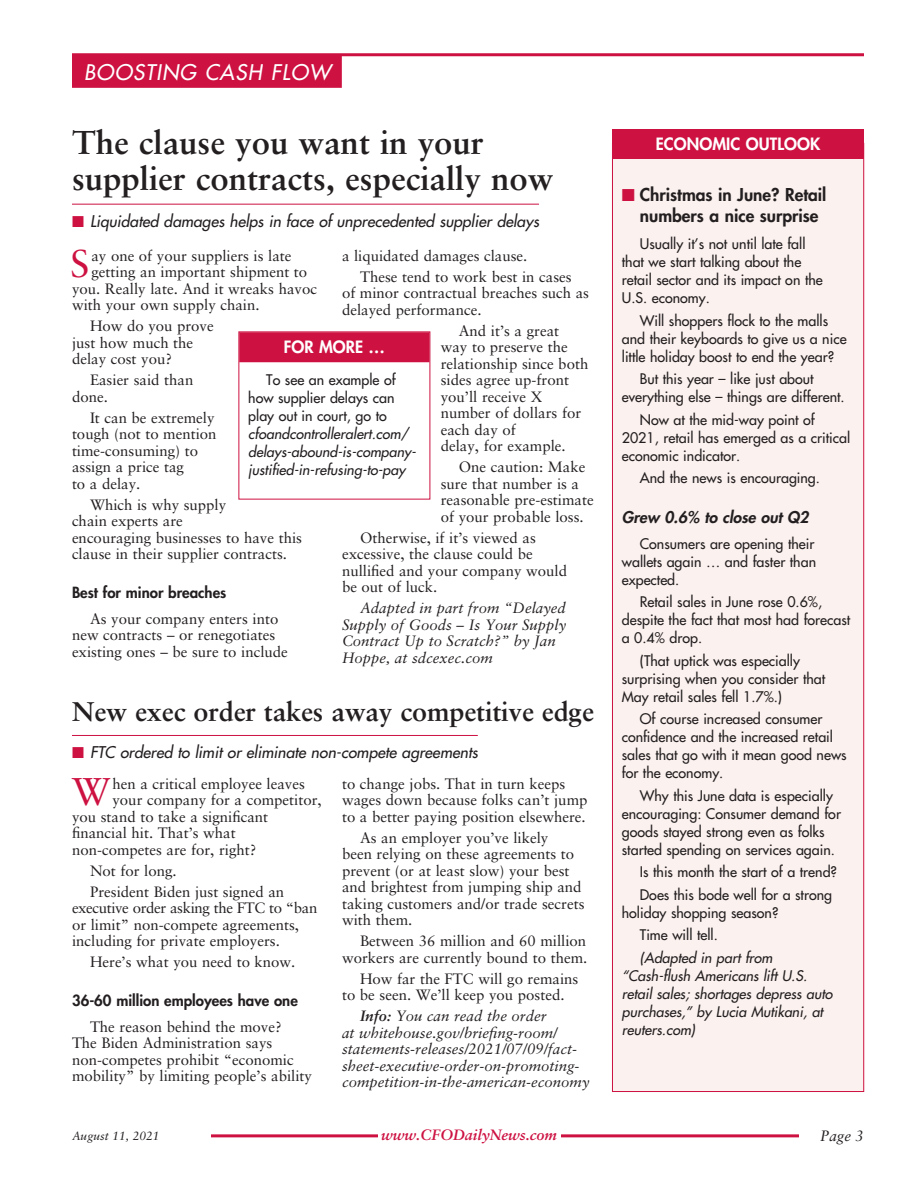
<style>
.page{position:relative;width:918px;height:1188px;background:#fff}
.page>*{position:absolute;margin:0;border:0;box-sizing:border-box;transform-origin:0 0}
._1a_Copy-drop_charac{font:38.7px "Sabon";color:#cd1141}
.Major_Headline{font:700 33px/36px "Sabon";color:#231f20}
.Minor_Headline{font:700 27px "Sabon";letter-spacing:-.005em;color:#231f20}
.Department_Head{font:italic 21px "Futura";letter-spacing:.05em;color:#fff}
._7__Sidebar_headline{font:800 17.25px/21px "Futura";color:#231f20;text-align:center}
._9__sidebar_cap{font:800 16.5px "Futura";letter-spacing:.005em;color:#fff}
.Kicker__Story{font:italic 15.75px "Futura";color:#231f20}
._8__Sidebar_sub-head{font:italic 800 15.75px "Futura";color:#231f20}
._1___Copy{font:15px/16.5px "Sabon";color:#231f20}
._4__credit{font:italic 15px/16.5px "Sabon";color:#231f20}
._1a_Copy-drop_charac-2{font:15px "Sabon";color:#231f20}
._2__Copy_Sub-Head{font:800 15px "Futura";color:#231f20}
.t1{font:italic 700 15px "Sabon";color:#cd1141}
._5__Sidebar_Copy{font:14.25px/18px "Futura";color:#231f20}
._5__Sidebar_Copy-2{font:italic 14.25px/18px "Futura";color:#231f20}
._6a_Sidebar_Source{font:italic 14.25px/18px "Futura";color:#231f20}
.t2{font:italic 12px "Sabon";color:#231f20}
.s1{color:#cd1141}
.s2{font-style:normal}
.s3{font-weight:700}
</style>
<div class="page">
<div style="left:72px;top:55px;width:270px;height:33px;background:#cd1141"></div>
<hr style="left:72px;top:53px;width:792px;height:3px;background:#cd1141">
<div style="left:612px;top:143px;width:252px;height:949px;background:#fbf1ef"></div>
<hr style="left:72px;top:204px;width:467px;height:1px;background:#cd1141">
<hr style="left:72px;top:735px;width:406px;height:1px;background:#cd1141">
<div style="left:612px;top:129px;width:252px;height:30px;background:#cd1141"></div>
<hr style="left:72px;top:1134px;width:792px;height:3px;background:#cd1141">
<div style="left:800px;top:1120px;width:64px;height:30px;background:#fff"></div>
<div style="left:72px;top:1120px;width:138px;height:31px;background:#fff"></div>
<div style="left:378px;top:1123px;width:182px;height:21px;background:#fff"></div>
<div style="left:239px;top:332px;width:191px;height:30px;background:#cd1141"></div>
<div style="left:238px;top:332px;width:192px;height:168px;border:1px solid #cd1141"></div>
<p class="Department_Head" style="left:84px;top:59px;width:248px">BOOSTING CASH FLOW</p>
<p class="Major_Headline" style="left:72px;top:123px;width:483px">The clause you want in your supplier contracts, especially now</p>
<p class="Kicker__Story" style="left:72px;top:211px;width:469px"><span class="s1">■</span> Liquidated damages helps in face of unprecedented supplier delays</p>
<p class="_1a_Copy-drop_charac" style="left:70px;top:241px;width:21px">S</p>
<p class="_1a_Copy-drop_charac-2" style="left:91px;top:246px;width:202px">ay one of your suppliers is late</p>
<p class="_1___Copy" style="left:342px;top:247px;width:187px">a liquidated damages clause.</p>
<p class="_1___Copy" style="left:342px;top:268px;width:249px;text-indent:18px">These tend to work best in cases<br>of minor contractual breaches such as delayed performance.</p>
<p class="_1___Copy" style="left:441px;top:322px;width:149px;text-indent:18px">And it’s a great way to preserve the relationship since both sides agree up-front you’ll receive X number of dollars for each day of<br>delay, for example.</p>
<p class="_1___Copy" style="left:441px;top:458px;width:154px;text-indent:18px">One caution: Make sure that number is a reasonable pre-estimate</p>
<p class="_1___Copy" style="left:441px;top:508px;width:144px">of your probable loss.</p>
<p class="_1___Copy" style="left:342px;top:529px;width:227px;text-indent:18px">Otherwise, if it’s viewed as excessive, the clause could be nullified and your company would be out of luck.</p>
<p class="_4__credit" style="left:342px;top:600px;width:226px;text-indent:18px">Adapted in part from “Delayed<br>Supply of Goods – Is Your Supply<br>Contract Up to Scratch?” by Jan<br>Hoppe, at sdcexec.com</p>
<p class="_1a_Copy-drop_charac-2" style="left:91px;top:263px;width:217px">getting an important shipment to</p>
<p class="_1a_Copy-drop_charac-2" style="left:72px;top:279px;width:247px">you. Really late. And it wreaks havoc</p>
<p class="_1a_Copy-drop_charac-2" style="left:72px;top:296px;width:189px">with your own supply chain.</p>
<p class="_1___Copy" style="left:72px;top:317px;width:143px;text-indent:18px">How do you prove just how much the delay cost you?</p>
<p class="_1___Copy" style="left:72px;top:371px;width:123px;text-indent:18px">Easier said than done.</p>
<p class="_1___Copy" style="left:72px;top:409px;width:146px;text-indent:18px">It can be extremely tough (not to mention time-consuming) to assign a price tag<br>to a delay.</p>
<p class="_1___Copy" style="left:72px;top:496px;width:232px;text-indent:18px">Which is why supply<br>chain experts are<br>encouraging businesses to have this clause in their supplier contracts.</p>
<p class="_2__Copy_Sub-Head" style="left:72px;top:583px;width:156px">Best for minor breaches</p>
<p class="_1___Copy" style="left:72px;top:610px;width:217px;text-indent:18px">As your company enters into new contracts – or renegotiates existing ones – be sure to include</p>
<p class="_9__sidebar_cap" style="left:284px;top:337px;width:103px">FOR MORE …</p>
<p class="_5__Sidebar_Copy-2" style="left:248px;top:371px;width:169px;text-indent:18px"><span class="s2">To see an example of how supplier delays can play out in court, go to </span>cfoandcontrolleralert.com/ delays-abound-is-company&shy;justified-in-refusing-to-pay</p>
<p class="Minor_Headline" style="left:72px;top:695px;width:523px">New exec order takes away competitive edge</p>
<p class="Kicker__Story" style="left:72px;top:743px;width:407px"><span class="s1">■</span> FTC ordered to limit or eliminate non-compete agreements</p>
<p class="_1a_Copy-drop_charac" style="left:72px;top:769px;width:40px">W</p>
<p class="_1a_Copy-drop_charac-2" style="left:112px;top:774px;width:194px">hen a critical employee leaves</p>
<p class="_1a_Copy-drop_charac-2" style="left:112px;top:791px;width:211px">your company for a competitor,</p>
<p class="_1a_Copy-drop_charac-2" style="left:72px;top:807px;width:198px">you stand to take a significant</p>
<p class="_1a_Copy-drop_charac-2" style="left:72px;top:824px;width:165px">financial hit. That’s what</p>
<p class="_1a_Copy-drop_charac-2" style="left:72px;top:840px;width:186px">non-competes are for, right?</p>
<p class="_1___Copy" style="left:90px;top:862px;width:88px">Not for long.</p>
<p class="_1___Copy" style="left:72px;top:883px;width:247px;text-indent:18px">President Biden just signed an executive order asking the FTC to “ban or limit” non-compete agreements, including for private employers.</p>
<p class="_1___Copy" style="left:90px;top:953px;width:207px">Here’s what you need to know.</p>
<p class="_2__Copy_Sub-Head" style="left:72px;top:991px;width:227px">36-60 million employees have one</p>
<p class="_1___Copy" style="left:72px;top:1018px;width:242px;text-indent:18px">The reason behind the move?<br>The Biden Administration says non-competes prohibit “economic mobility” by limiting people’s ability</p>
<p class="_1___Copy" style="left:342px;top:775px;width:247px">to change jobs. That in turn keeps wages down because folks can’t jump to a better paying position elsewhere.</p>
<p class="_1___Copy" style="left:342px;top:829px;width:244px;text-indent:18px">As an employer you’ve likely<br>been relying on these agreements to prevent (or at least slow) your best and brightest from jumping ship and taking customers and/or trade secrets with them.</p>
<p class="_1___Copy" style="left:342px;top:932px;width:247px;text-align:right">Between 36 million and 60 million workers are currently bound to them.</p>
<p class="_1___Copy" style="left:342px;top:970px;width:238px;text-indent:18px">How far the FTC will go remains to be seen. We’ll keep you posted.</p>
<p class="_4__credit" style="left:342px;top:1008px;width:249px;text-indent:18px"><span class="s3">Info:</span> You can read the order<br>at whitehouse.gov/briefing-room/ statements-releases/2021/07/09/fact&shy;sheet-executive-order-on-promoting&shy;competition-in-the-american-economy</p>
<p class="_9__sidebar_cap" style="left:656px;top:133px;width:166px">ECONOMIC OUTLOOK</p>
<p class="_7__Sidebar_headline" style="left:622px;top:184px;width:206px"><span class="s1">■</span> Christmas in June? Retail numbers a nice surprise</p>
<p class="_5__Sidebar_Copy" style="left:622px;top:235px;width:202px;text-indent:18px">Usually it’s not until late fall that we start talking about the retail sector and its impact on the<br>U.S. economy.</p>
<p class="_5__Sidebar_Copy" style="left:622px;top:312px;width:226px;text-indent:18px">Will shoppers flock to the malls and their keyboards to give us a nice little holiday boost to end the year?</p>
<p class="_5__Sidebar_Copy" style="left:622px;top:370px;width:224px;text-indent:18px">But this year – like just about everything else – things are different.</p>
<p class="_5__Sidebar_Copy" style="left:622px;top:411px;width:230px;text-indent:18px">Now at the mid-way point of<br>2021, retail has emerged as a critical economic indicator.</p>
<p class="_5__Sidebar_Copy" style="left:640px;top:469px;width:182px">And the news is encouraging.</p>
<p class="_8__Sidebar_sub-head" style="left:622px;top:507px;width:188px">Grew 0.6% to close out Q2</p>
<p class="_5__Sidebar_Copy" style="left:622px;top:534px;width:196px;text-align:justify;text-indent:18px">Consumers are opening their wallets again … and faster than expected.</p>
<p class="_5__Sidebar_Copy" style="left:622px;top:593px;width:230px;text-indent:18px">Retail sales in June rose 0.6%, despite the fact that most had forecast a 0.4% drop.</p>
<p class="_5__Sidebar_Copy" style="left:622px;top:651px;width:205px;text-indent:18px">(That uptick was especially surprising when you consider that<br>May retail sales fell 1.7%.)</p>
<p class="_5__Sidebar_Copy" style="left:622px;top:710px;width:226px;text-indent:18px">Of course increased consumer confidence and the increased retail sales that go with it mean good news for the economy.</p>
<p class="_5__Sidebar_Copy" style="left:622px;top:786px;width:221px;text-indent:18px">Why this June data is especially encouraging: Consumer demand for goods stayed strong even as folks started spending on services again.</p>
<p class="_5__Sidebar_Copy" style="left:640px;top:863px;width:199px">Is this month the start of a trend?</p>
<p class="_5__Sidebar_Copy" style="left:622px;top:885px;width:212px;text-indent:18px">Does this bode well for a strong holiday shopping season?</p>
<p class="_5__Sidebar_Copy" style="left:640px;top:926px;width:80px">Time will tell.</p>
<p class="_6a_Sidebar_Source" style="left:622px;top:948px;width:212px;text-indent:18px">(Adapted in part from “Cash-flush Americans lift U.S. retail sales; shortages depress auto purchases,” by Lucia Mutikani, at reuters.com)</p>
<p class="t2" style="left:72px;top:1129px;width:89px">August 11, 2021</p>
<p class="t1" style="left:381px;top:1125px;width:177px">www.CFODailyNews.com</p>
<p class="_4__credit" style="left:820px;top:1128px;width:45px">Page 3</p>
</div>
